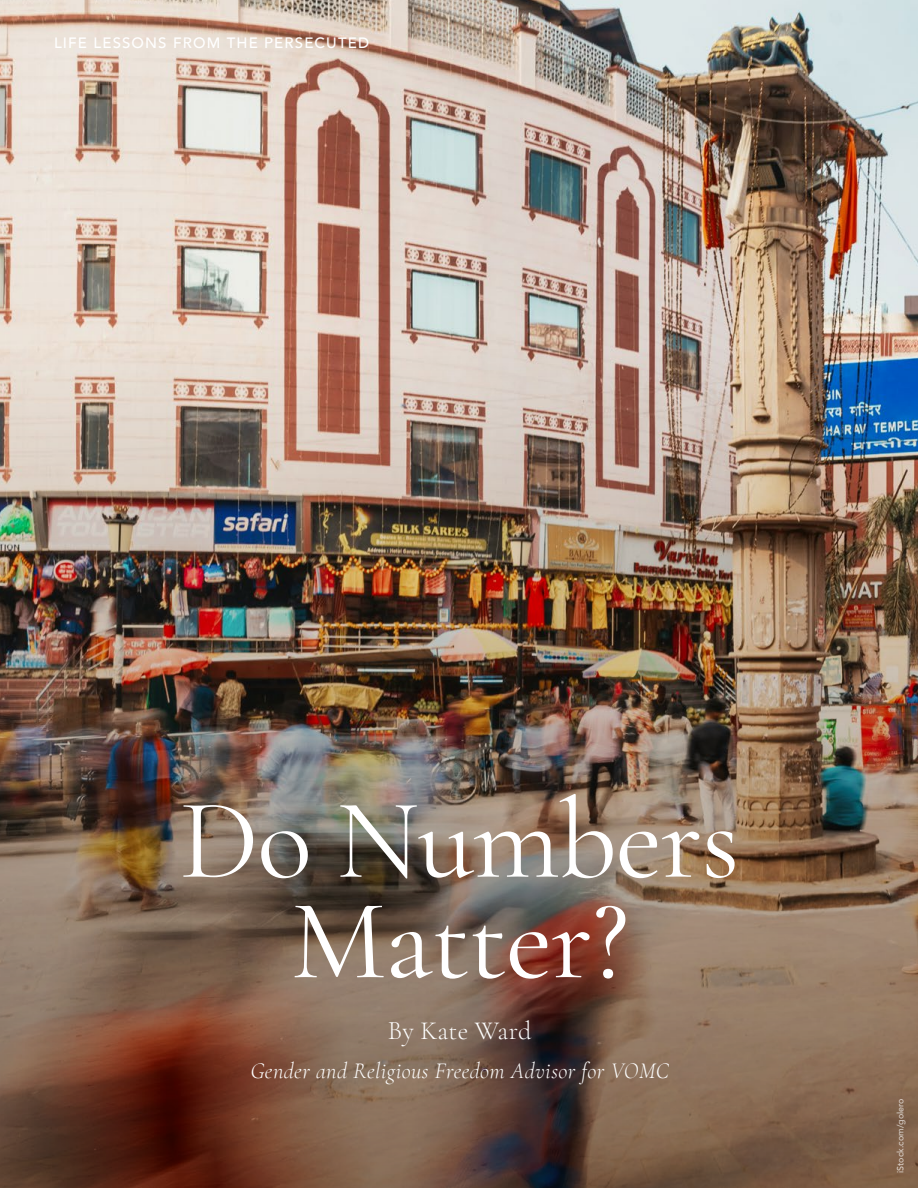
<style>
.page{position:relative;width:918px;height:1188px;background:#fff}
.page>*{position:absolute;margin:0;border:0;box-sizing:border-box;transform-origin:0 0}
.t1{font:114.3px/100.5px "Cormorant Garamond";letter-spacing:-.01em;color:#fff;text-align:center}
.t2{font:300 26.1px "Cormorant Garamond";letter-spacing:.01em;color:#fff}
.t3{font:italic 300 22.5px "Cormorant Garamond";letter-spacing:.02em;color:#fff}
.t4{font:500 15px "Avenir";letter-spacing:.075em;color:#fff}
.t5{font:500 9px "Avenir";color:#fff}
</style>
<div class="page">
<img style="left:0;top:0;width:918px;height:346px">
<img style="left:0;top:346px;width:918px;height:842px">
<p class="t4" style="left:54px;top:30px;width:317px">LIFE LESSONS FROM THE PERSECUTED</p>
<h1 class="t1" style="left:180px;top:790px;width:562px">Do Numbers<br>Matter?</h1>
<p class="t2" style="left:388px;top:1015px;width:145px">By Kate Ward</p>
<p class="t3" style="left:250px;top:1057px;width:420px">Gender and Religious Freedom Advisor for VOMC</p>
<p class="t5" style="left:893px;top:1173px;width:76px;rotate:-90deg">iStock.com/golero</p>
</div>
